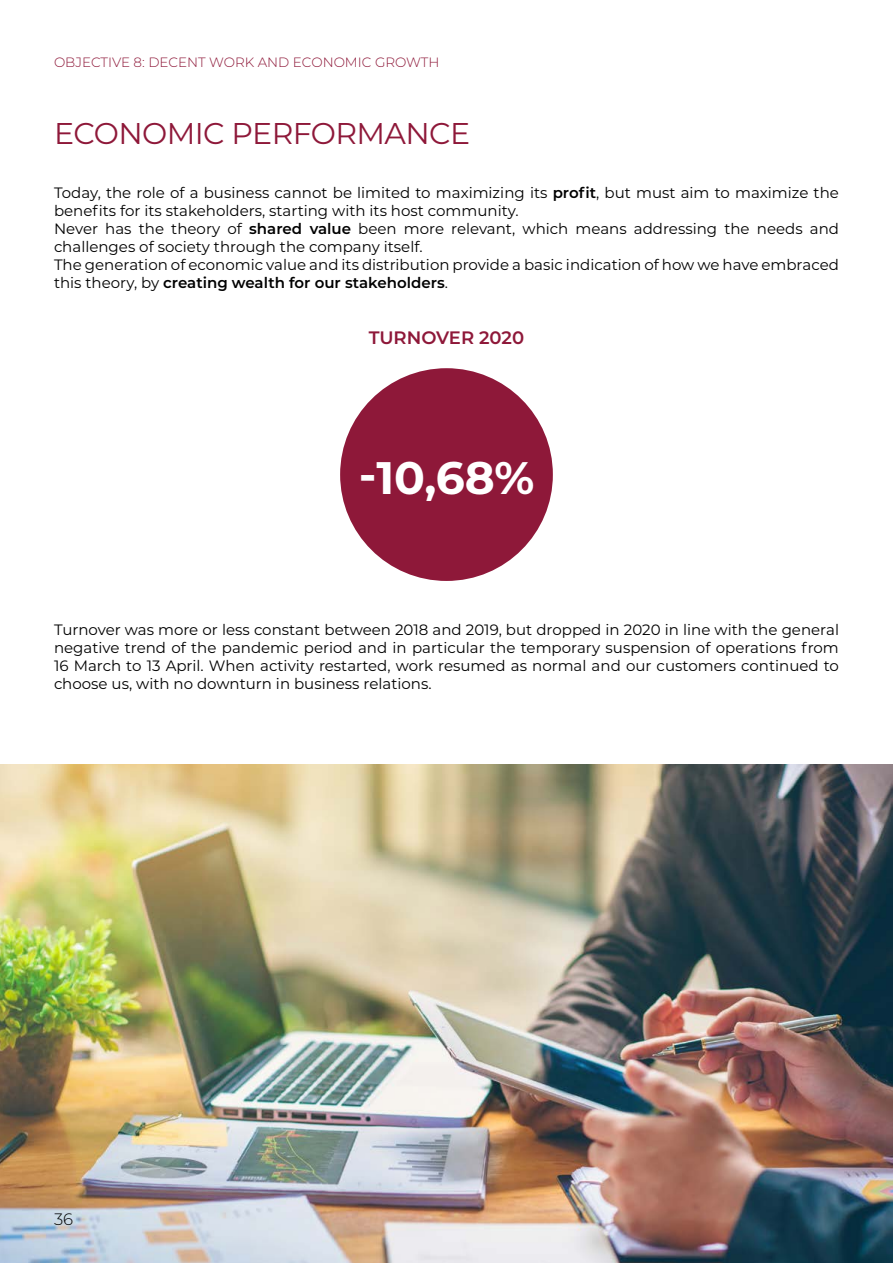
<style>
.page{position:relative;width:893px;height:1263px;background:#fff}
.page>*{position:absolute;margin:0;border:0;box-sizing:border-box;transform-origin:0 0}
.t1{font:700 45.6px "Montserrat";color:#fff}
.t2{font:30px "Montserrat";letter-spacing:-.02em;color:#8e1839}
.t3{font:600 18px "Montserrat";letter-spacing:-.005em;color:#8e1839}
.t4{font:300 16.5px "Montserrat";color:#000}
.t5{font:15px/18px "Montserrat";color:#000}
.t6{font:300 13.5px "Montserrat";color:#8e1839}
.s1{font-weight:600}
</style>
<div class="page">
<div style="left:340px;top:368px;width:213px;height:213px;background:#8e1839;border-radius:50%"></div>
<img style="left:0;top:764px;width:893px;height:499px">
<p class="t6" style="left:54px;top:53px;width:387px">OBJECTIVE 8: DECENT WORK AND ECONOMIC GROWTH</p>
<h2 class="t2" style="left:54px;top:113px;width:418px">ECONOMIC PERFORMANCE</h2>
<p class="t5" style="left:54px;top:183px;width:786px">Today, the role of a business cannot be limited to maximizing its <span class="s1">profit</span>, but must aim to maximize the benefits for its stakeholders, starting with its host community.<br>Never has the theory of <span class="s1">shared value</span> been more relevant, which means addressing the needs and challenges of society through the company itself.<br>The generation of economic value and its distribution provide a basic indication of how we have embraced this theory, by <span class="s1">creating wealth for our stakeholders</span>.</p>
<p class="t3" style="left:369px;top:325px;width:157px">TURNOVER 2020</p>
<h1 class="t1" style="left:359px;top:445px;width:177px">-10,68%</h1>
<p class="t5" style="left:54px;top:620px;width:786px;text-align:justify">Turnover was more or less constant between 2018 and 2019, but dropped in 2020 in line with the general negative trend of the pandemic period and in particular the temporary suspension of operations from 16 March to 13 April. When activity restarted, work resumed as normal and our customers continued to choose us, with no downturn in business relations.</p>
<p class="t4" style="left:54px;top:1208px;width:21px">36</p>
</div>
